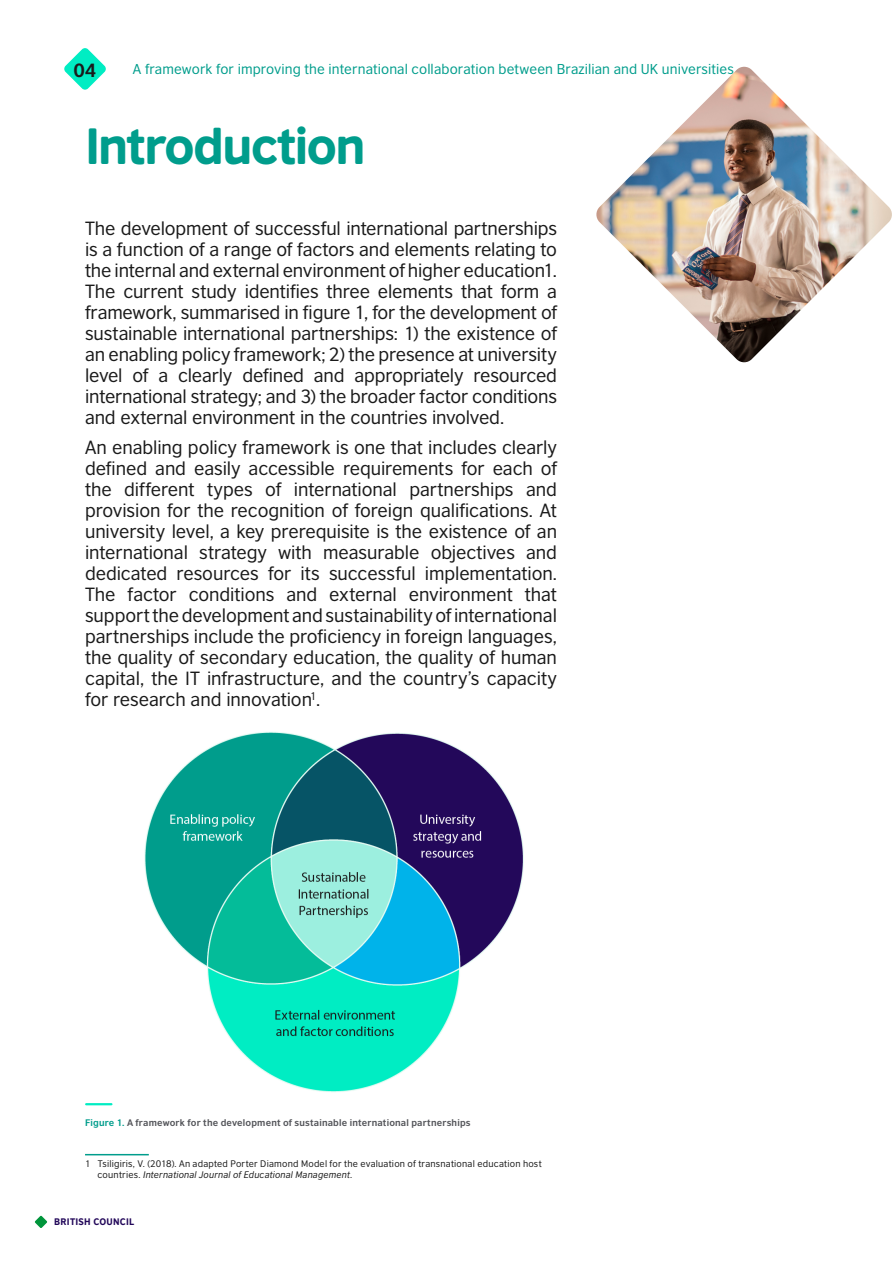
<style>
.page{position:relative;width:893px;height:1263px;background:#fff}
.page>*{position:absolute;margin:0;border:0;box-sizing:border-box;transform-origin:0 0}
.t1{font:48px "British Council Sans Headline";letter-spacing:-.04em;color:#009d8c}
.t2{font:18px/21px "British Council Sans";letter-spacing:-.01em;color:#1a1a1a;text-align:justify}
.t3{font:700 18px "British Council Sans";color:#1a1a1a}
.t4{font:13.5px "British Council Sans";letter-spacing:.01em;color:#009d8c}
.t5{font:9px/10.5px "British Council Sans";letter-spacing:.025em;color:#1a1a1a}
.t6{font:700 9px "British Council Sans";letter-spacing:.02em;color:#54555a}
.t7{font:9px "British Council Sans Headline";letter-spacing:.03em;color:#23085a}
.s1{color:#009d8c}
.s2{font-style:italic}
</style>
<div class="page">
<svg style="left:35px;top:1216px;width:12px;height:12px"></svg>
<img style="left:596px;top:67px;width:296px;height:296px">
<hr style="left:85px;top:1154px;width:64px;height:1px;background:#009d8c">
<hr style="left:86px;top:1103px;width:25px;height:2px;background:#00edc3">
<img style="left:141px;top:732px;width:383px;height:422px">
<svg style="left:64px;top:48px;width:42px;height:42px"></svg>
<p class="t3" style="left:74px;top:55px;width:24px">04</p>
<p class="t4" style="left:133px;top:58px;width:603px">A framework for improving the international collaboration between Brazilian and UK universities</p>
<h1 class="t1" style="left:85px;top:109px;width:282px">Introduction</h1>
<p class="t2" style="left:85px;top:216px;width:474px">The development of successful international partnerships is a function of a range of factors and elements relating to the internal and external environment of higher education1.<br>The current study identifies three elements that form a framework, summarised in figure 1, for the development of sustainable international partnerships: 1) the existence of an enabling policy framework; 2) the presence at university level of a clearly defined and appropriately resourced international strategy; and 3) the broader factor conditions and external environment in the countries involved.</p>
<p class="t2" style="left:85px;top:435px;width:474px">An enabling policy framework is one that includes clearly defined and easily accessible requirements for each of the different types of international partnerships and provision for the recognition of foreign qualifications. At university level, a key prerequisite is the existence of an international strategy with measurable objectives and dedicated resources for its successful implementation.<br>The factor conditions and external environment that support the development and sustainability of international partnerships include the proficiency in foreign languages, the quality of secondary education, the quality of human capital, the IT infrastructure, and the country’s capacity for research and innovation<sup>1</sup>.</p>
<p class="t6" style="left:85px;top:1114px;width:387px"><span class="s1">Figure 1.</span> A framework for the development of sustainable international partnerships</p>
<p class="t5" style="left:97px;top:1158px;width:446px;text-indent:-12px">1 Tsiligiris, V. (2018). An adapted Porter Diamond Model for the evaluation of transnational education host countries. <span class="s2">International Journal of Educational Management</span>.</p>
<p class="t7" style="left:54px;top:1214px;width:81px">BRITISH COUNCIL</p>
</div>
